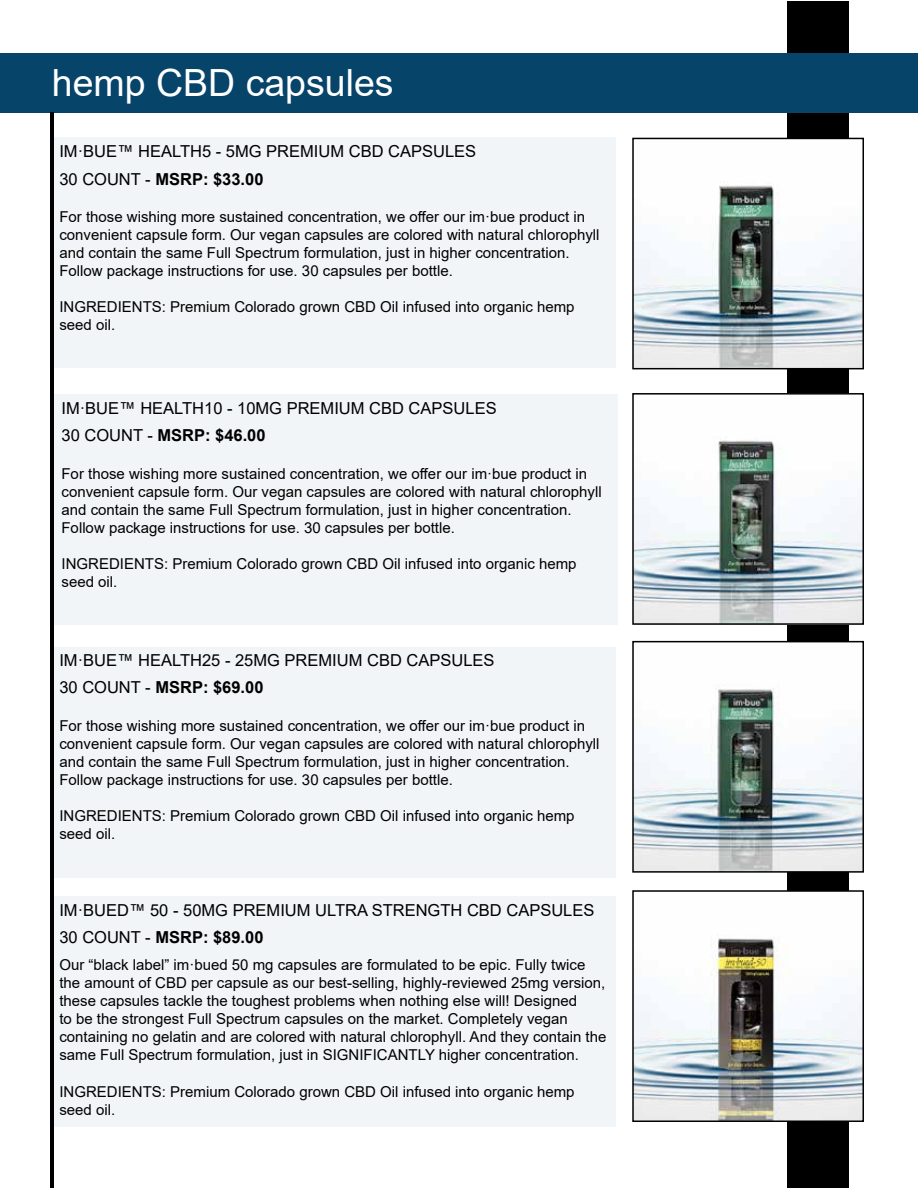
<style>
.page{position:relative;width:918px;height:1188px;background:#fff}
.page>*{position:absolute;margin:0;border:0;box-sizing:border-box;transform-origin:0 0}
.t1{font:37.5px "Arial";color:#fff}
.t2{font:16.5px/27px "Arial";color:#000}
.t3{font:15px/18px "Arial";color:#000}
.s1{font-weight:700}
</style>
<div class="page">
<div style="left:788px;top:1px;width:61px;height:1186px;background:#000"></div>
<div style="left:0;top:53px;width:918px;height:59px;background:#06446a"></div>
<img style="left:635px;top:396px;width:226px;height:226px">
<div style="left:632px;top:393px;width:232px;height:232px;border:2px solid #000"></div>
<img style="left:635px;top:644px;width:226px;height:226px">
<div style="left:632px;top:641px;width:232px;height:232px;border:2px solid #000"></div>
<img style="left:635px;top:141px;width:226px;height:225px">
<div style="left:632px;top:138px;width:232px;height:231px;border:2px solid #000"></div>
<div style="left:52px;top:138px;width:563px;height:230px;background:#f1f5f7"></div>
<div style="left:54px;top:395px;width:563px;height:230px;background:#f1f5f7"></div>
<div style="left:52px;top:647px;width:563px;height:230px;background:#f1f5f7"></div>
<img style="left:635px;top:893px;width:226px;height:226px">
<div style="left:632px;top:890px;width:232px;height:232px;border:2px solid #000"></div>
<div style="left:52px;top:896px;width:563px;height:230px;background:#f1f5f7"></div>
<hr style="left:50px;top:112px;width:4px;height:1076px;background:#000">
<h1 class="t1" style="left:52px;top:57px;width:343px">hemp CBD capsules</h1>
<p class="t2" style="left:59px;top:138px;width:418px">IM·BUE™ HEALTH5 - 5MG PREMIUM CBD CAPSULES<br>30 COUNT - <span class="s1">MSRP: $33.00</span></p>
<p class="t3" style="left:59px;top:208px;width:542px">For those wishing more sustained concentration, we offer our im·bue product in convenient capsule form. Our vegan capsules are colored with natural chlorophyll and contain the same Full Spectrum formulation, just in higher concentration.<br>Follow package instructions for use. 30 capsules per bottle.</p>
<p class="t3" style="left:59px;top:298px;width:517px">INGREDIENTS: Premium Colorado grown CBD Oil infused into organic hemp seed oil.</p>
<p class="t2" style="left:62px;top:395px;width:437px">IM·BUE™ HEALTH10 - 10MG PREMIUM CBD CAPSULES<br>30 COUNT - <span class="s1">MSRP: $46.00</span></p>
<p class="t3" style="left:62px;top:465px;width:542px">For those wishing more sustained concentration, we offer our im·bue product in convenient capsule form. Our vegan capsules are colored with natural chlorophyll and contain the same Full Spectrum formulation, just in higher concentration.<br>Follow package instructions for use. 30 capsules per bottle.</p>
<p class="t3" style="left:62px;top:555px;width:517px">INGREDIENTS: Premium Colorado grown CBD Oil infused into organic hemp seed oil.</p>
<p class="t2" style="left:59px;top:647px;width:437px">IM·BUE™ HEALTH25 - 25MG PREMIUM CBD CAPSULES<br>30 COUNT - <span class="s1">MSRP: $69.00</span></p>
<p class="t3" style="left:59px;top:717px;width:542px">For those wishing more sustained concentration, we offer our im·bue product in convenient capsule form. Our vegan capsules are colored with natural chlorophyll and contain the same Full Spectrum formulation, just in higher concentration.<br>Follow package instructions for use. 30 capsules per bottle.</p>
<p class="t3" style="left:59px;top:807px;width:517px">INGREDIENTS: Premium Colorado grown CBD Oil infused into organic hemp seed oil.</p>
<p class="t2" style="left:59px;top:896px;width:537px">IM·BUED™ 50 - 50MG PREMIUM ULTRA STRENGTH CBD CAPSULES<br>30 COUNT - <span class="s1">MSRP: $89.00</span></p>
<p class="t3" style="left:59px;top:955px;width:549px">Our “black label” im·bued 50 mg capsules are formulated to be epic. Fully twice the amount of CBD per capsule as our best-selling, highly-reviewed 25mg version, these capsules tackle the toughest problems when nothing else will! Designed<br>to be the strongest Full Spectrum capsules on the market. Completely vegan containing no gelatin and are colored with natural chlorophyll. And they contain the same Full Spectrum formulation, just in SIGNIFICANTLY higher concentration.</p>
<p class="t3" style="left:59px;top:1083px;width:517px">INGREDIENTS: Premium Colorado grown CBD Oil infused into organic hemp seed oil.</p>
</div>
